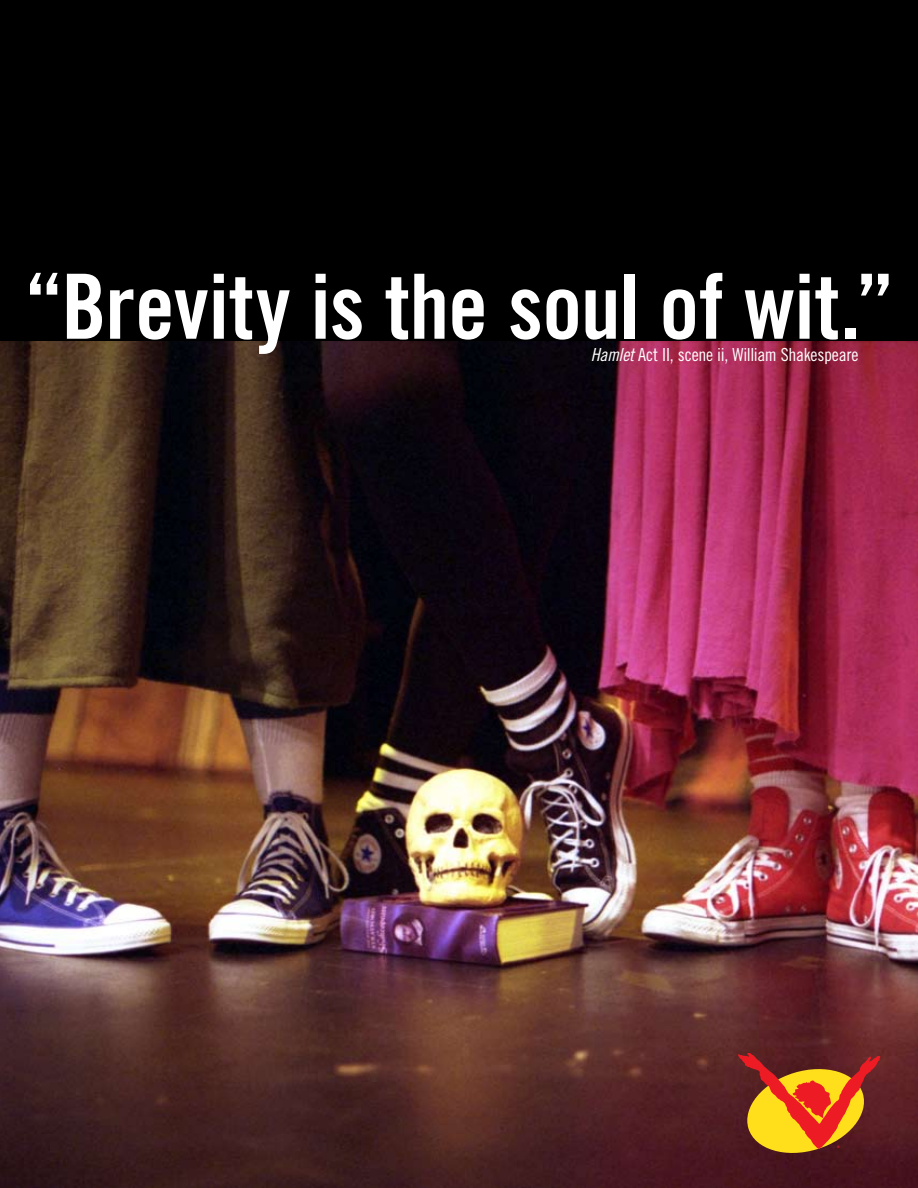
<style>
.page{position:relative;width:918px;height:1188px;background:#fff}
.page>*{position:absolute;margin:0;border:0;box-sizing:border-box;transform-origin:0 0}
.t1{font:90px "Trade Gothic LT Std Bd Cn 20";letter-spacing:-.005em;color:#fff}
.t2{font:18px "Trade Gothic LT Std Cn 18";letter-spacing:-.015em;color:#fff}
.t3{font:3.3px "Trade Gothic Bold Two";color:#ed1c24}
.s1{font-family:"Trade Gothic LT Std Cn 18 Obl"}
</style>
<div class="page">
<img style="left:0;top:340px;width:918px;height:848px">
<svg style="left:738px;top:1053px;width:142px;height:106px;background:#ad5820"></svg>
<div style="left:0;top:0;width:918px;height:340px;background:#000"></div>
<h1 class="t1" style="left:24px;top:252px;width:873px">“Brevity is the soul of wit.”</h1>
<p class="t2" style="left:591px;top:344px;width:269px"><span class="s1">Hamlet</span> Act II, scene ii, William Shakespeare</p>
<p class="t3" style="left:837px;top:1145px;width:4px">®</p>
</div>
